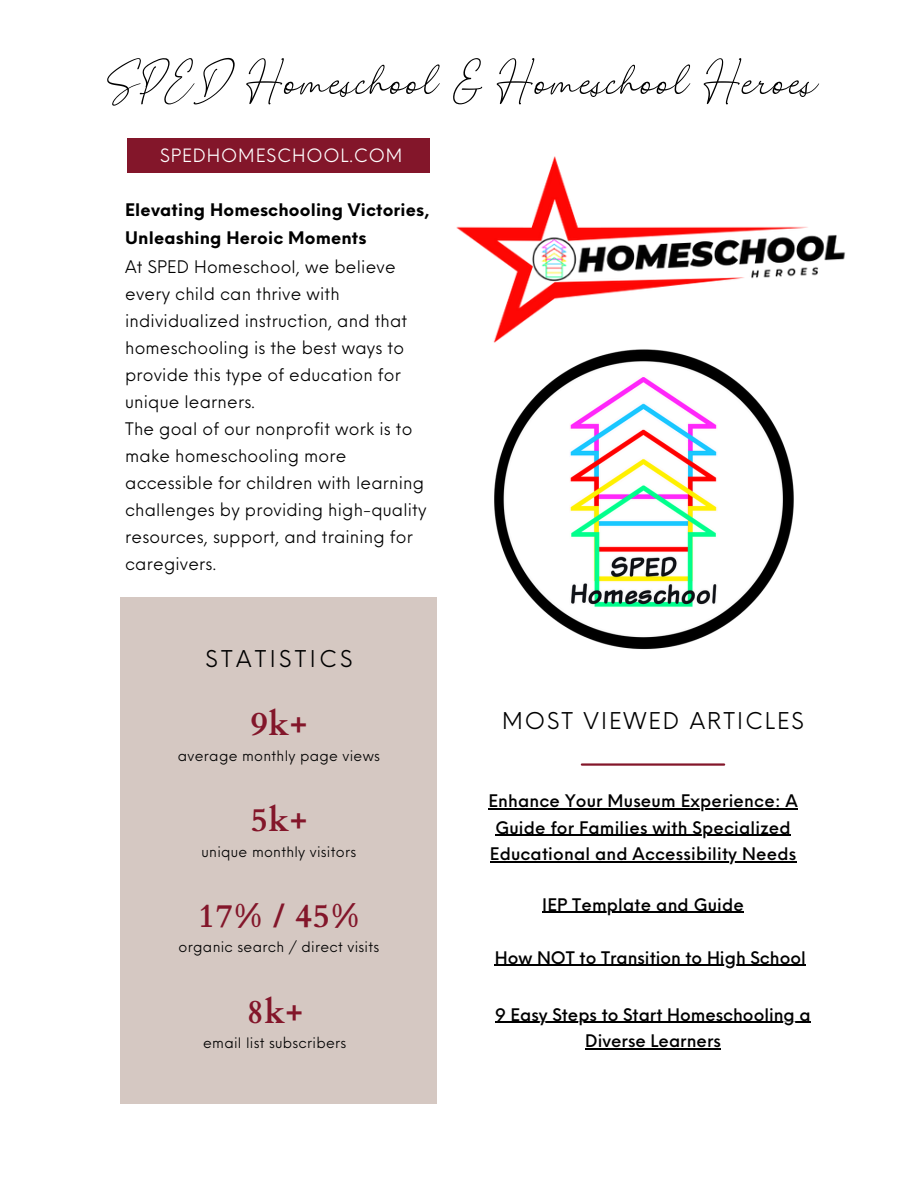
<style>
.page{position:relative;width:918px;height:1188px;background:#fff}
.page>*{position:absolute;margin:0;border:0;box-sizing:border-box;transform-origin:0 0}
.t1{font:95.7px "The Bigmaker";color:#000}
.t2{font:700 33.15px "Cardo";letter-spacing:.025em;color:#83162a}
.t3{font:22.5px "Neue Einstellung";letter-spacing:.09em;color:#000}
.t4{font:22.5px "Neue Einstellung";letter-spacing:.15em;color:#000}
.t5{font:18px "Neue Einstellung";letter-spacing:.05em;color:#fff}
.t6{font:16.95px/27.2px "Neue Einstellung";letter-spacing:.01em;color:#000}
.t7{font:500 16.95px/26.4px "Neue Einstellung";letter-spacing:.01em;color:#000;text-align:center}
.t8{font:14.1px "Neue Einstellung";letter-spacing:.02em;color:#000}
.s1{font-weight:700}
</style>
<div class="page">
<div style="left:120px;top:597px;width:317px;height:507px;background:#d5c8c2"></div>
<hr style="left:582px;top:763px;width:142px;height:3px;background:#83162a">
<div style="left:127px;top:138px;width:302px;height:34px;background:#83162a"></div>
<img style="left:494px;top:457px;width:300px;height:193px">
<img style="left:456px;top:156px;width:390px;height:301px">
<hr style="left:488px;top:808px;width:310px;height:1px;background:#000">
<hr style="left:496px;top:835px;width:295px;height:1px;background:#000">
<hr style="left:490px;top:861px;width:306px;height:1px;background:#000">
<hr style="left:542px;top:912px;width:202px;height:1px;background:#000">
<hr style="left:495px;top:965px;width:311px;height:1px;background:#000">
<hr style="left:495px;top:1022px;width:316px;height:1px;background:#000">
<hr style="left:585px;top:1048px;width:136px;height:1px;background:#000">
<h4 class="t1" style="left:107px;top:37px;width:713px">SPED Homeschool&amp; Homeschool Heroes</h4>
<h3 class="t5" style="left:160px;top:139px;width:244px">SPEDHOMESCHOOL.COM</h3>
<p class="t6" style="left:125px;top:195px;width:306px"><span class="s1">Elevating Homeschooling Victories,<br>Unleashing Heroic Moments<br></span>At SPED Homeschool, we believe every child can thrive with individualized instruction, and that homeschooling is the best ways to provide this type of education for unique learners.<br>The goal of our nonprofit work is to make homeschooling more accessible for children with learning challenges by providing high-quality resources, support, and training for caregivers.</p>
<h6 class="t4" style="left:205px;top:639px;width:149px">STATISTICS</h6>
<p class="t2" style="left:251px;top:702px;width:58px">9k+</p>
<h2 class="t8" style="left:178px;top:743px;width:204px">average monthly page views</h2>
<h3 class="t2" style="left:251px;top:798px;width:58px">5k+</h3>
<p class="t8" style="left:202px;top:839px;width:156px">unique monthly visitors</p>
<h2 class="t2" style="left:198px;top:894px;width:163px">17% / 45%</h2>
<h2 class="t8" style="left:179px;top:934px;width:202px">organic search / direct visits</h2>
<p class="t2" style="left:247px;top:990px;width:58px">8k+</p>
<p class="t8" style="left:203px;top:1030px;width:145px">email list subscribers</p>
<h2 class="t3" style="left:502px;top:701px;width:303px">MOST VIEWED ARTICLES</h2>
<h5 class="t7" style="left:488px;top:786px;width:311px">Enhance Your Museum Experience: A</h5>
<h5 class="t7" style="left:496px;top:813px;width:297px">Guide for Families with Specialized</h5>
<h5 class="t7" style="left:490px;top:839px;width:308px">Educational and Accessibility Needs</h5>
<h5 class="t7" style="left:542px;top:890px;width:203px">IEP Template and Guide</h5>
<p class="t7" style="left:495px;top:943px;width:313px">How NOT to Transition to High School</p>
<p class="t7" style="left:495px;top:1000px;width:317px">9 Easy Steps to Start Homeschooling a<br>Diverse Learners</p>
</div>
